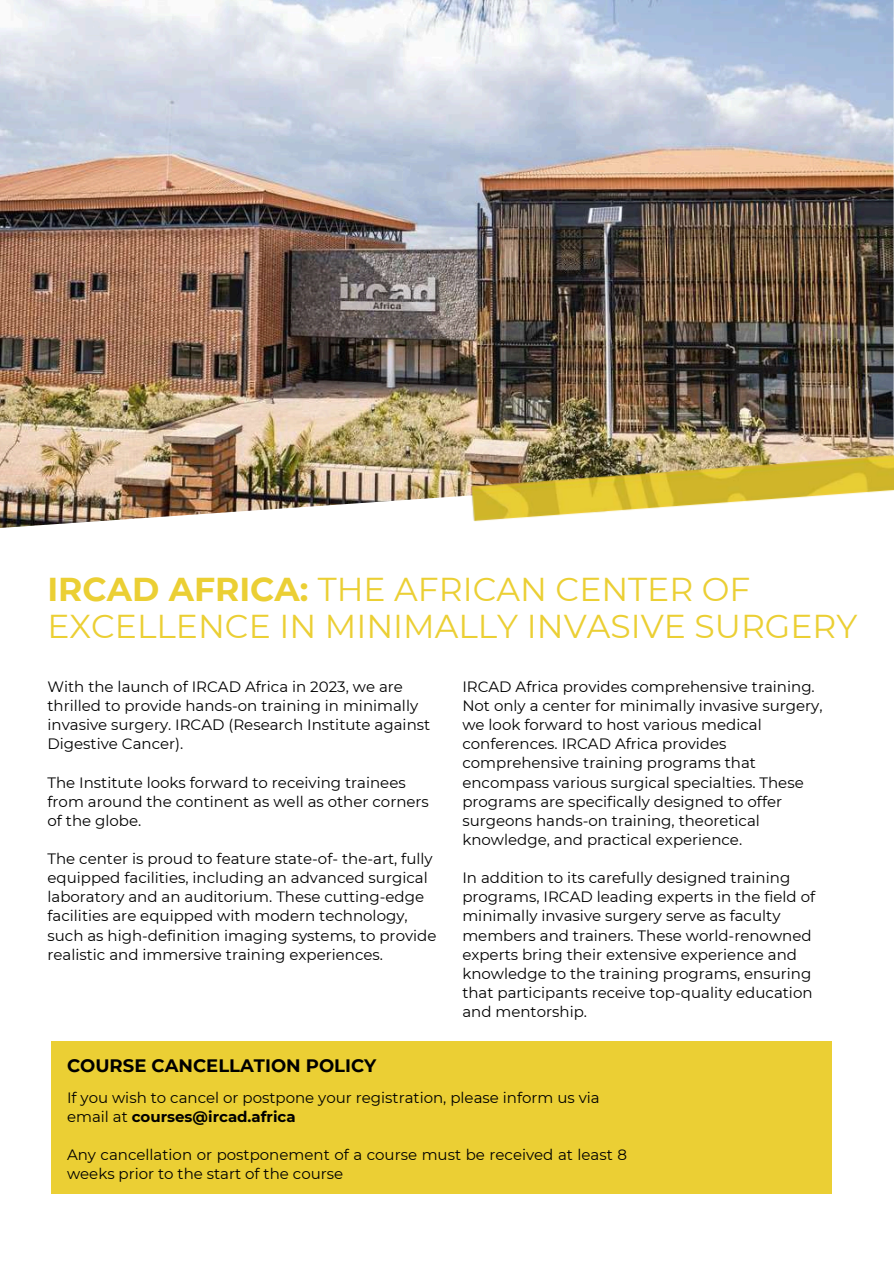
<style>
.page{position:relative;width:894px;height:1264px;background:#fff}
.page>*{position:absolute;margin:0;border:0;box-sizing:border-box;transform-origin:0 0}
.t1{font:33px/37.2px "Montserrat";color:#ebcf34}
.t2{font:700 18px "Montserrat";color:#000}
.t3{font:15px/19.2px "Montserrat";color:#000}
.s1{font-weight:700}
</style>
<div class="page">
<div style="left:51px;top:1041px;width:780px;height:152px;background:#ebcf34"></div>
<img style="left:0;top:0;width:893px;height:528px">
<img style="left:462px;top:411px;width:431px;height:117px">
<h1 class="t1" style="left:47px;top:570px;width:811px"><span class="s1">IRCAD AFRICA:</span> THE AFRICAN CENTER OF<br>EXCELLENCE IN MINIMALLY INVASIVE SURGERY</h1>
<p class="t3" style="left:47px;top:677px;width:384px">With the launch of IRCAD Africa in 2023, we are thrilled to provide hands-on training in minimally invasive surgery. IRCAD (Research Institute against Digestive Cancer).</p>
<p class="t3" style="left:47px;top:772px;width:383px">The Institute looks forward to receiving trainees from around the continent as well as other corners of the globe.</p>
<p class="t3" style="left:47px;top:849px;width:390px">The center is proud to feature state-of- the-art, fully equipped facilities, including an advanced surgical laboratory and an auditorium. These cutting-edge facilities are equipped with modern technology, such as high-definition imaging systems, to provide realistic and immersive training experiences.</p>
<p class="t2" style="left:67px;top:1054px;width:311px">COURSE CANCELLATION POLICY</p>
<p class="t3" style="left:462px;top:677px;width:361px">IRCAD Africa provides comprehensive training.<br>Not only a center for minimally invasive surgery, we look forward to host various medical conferences. IRCAD Africa provides comprehensive training programs that encompass various surgical specialties. These programs are specifically designed to offer surgeons hands-on training, theoretical knowledge, and practical experience.</p>
<p class="t3" style="left:462px;top:868px;width:354px">In addition to its carefully designed training programs, IRCAD leading experts in the field of minimally invasive surgery serve as faculty members and trainers. These world-renowned experts bring their extensive experience and knowledge to the training programs, ensuring that participants receive top-quality education and mentorship.</p>
<p class="t3" style="left:67px;top:1087px;width:534px">If you wish to cancel or postpone your registration, please inform us via email at <span class="s1">courses@ircad.africa</span></p>
<p class="t3" style="left:67px;top:1144px;width:561px">Any cancellation or postponement of a course must be received at least 8 weeks prior to the start of the course</p>
</div>
